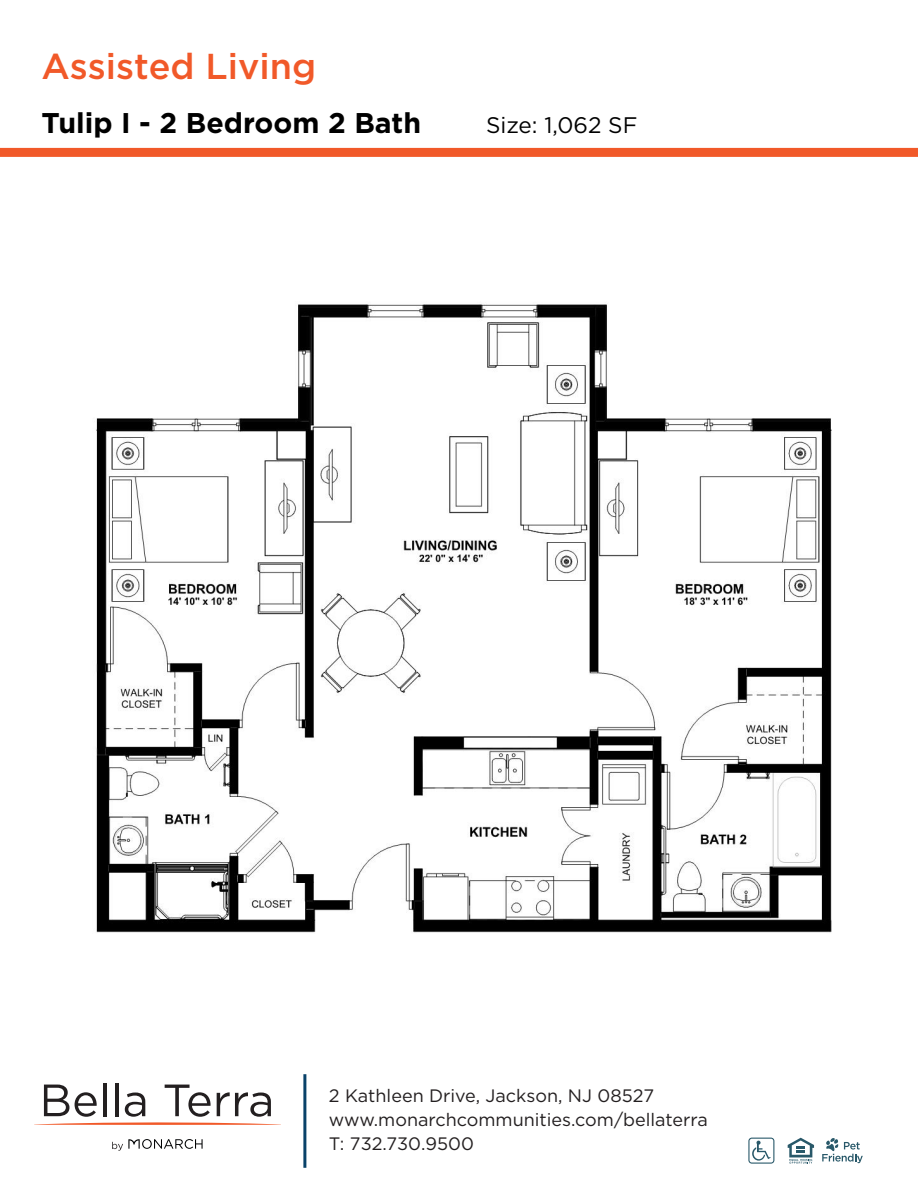
<style>
.page{position:relative;width:918px;height:1188px;background:#fff}
.page>*{position:absolute;margin:0;border:0;box-sizing:border-box;transform-origin:0 0}
.t1{font:500 36px "Gotham";color:#f15929}
.t2{font:700 28.5px "Gotham";color:#000}
.t3{font:22.5px "Gotham";color:#000}
.t4{font:18px "Gotham";color:#231f20}
</style>
<div class="page">
<img style="left:96px;top:304px;width:736px;height:629px">
<div style="left:0;top:148px;width:918px;height:9px;background:#f15929"></div>
<hr style="left:103px;top:1083px;width:4px;height:33px;background:#231f20">
<hr style="left:115px;top:1083px;width:3px;height:33px;background:#231f20">
<svg style="left:34px;top:1085px;width:247px;height:40px"></svg>
<svg style="left:112px;top:1139px;width:91px;height:12px"></svg>
<svg style="left:748px;top:1138px;width:26px;height:26px"></svg>
<svg style="left:822px;top:1138px;width:41px;height:25px"></svg>
<svg style="left:788px;top:1138px;width:26px;height:26px"></svg>
<hr style="left:303px;top:1074px;width:3px;height:94px;background:#094269">
<p class="t1" style="left:41px;top:46px;width:276px">Assisted Living</p>
<p class="t2" style="left:41px;top:107px;width:381px">Tulip I - 2 Bedroom 2 Bath</p>
<p class="t3" style="left:486px;top:113px;width:153px">Size: 1,062 SF</p>
<p class="t4" style="left:329px;top:1086px;width:327px">2 Kathleen Drive, Jackson, NJ 08527</p>
<p class="t4" style="left:329px;top:1110px;width:380px">www.monarchcommunities.com/bellaterra</p>
<p class="t4" style="left:329px;top:1134px;width:146px">T: 732.730.9500</p>
</div>
